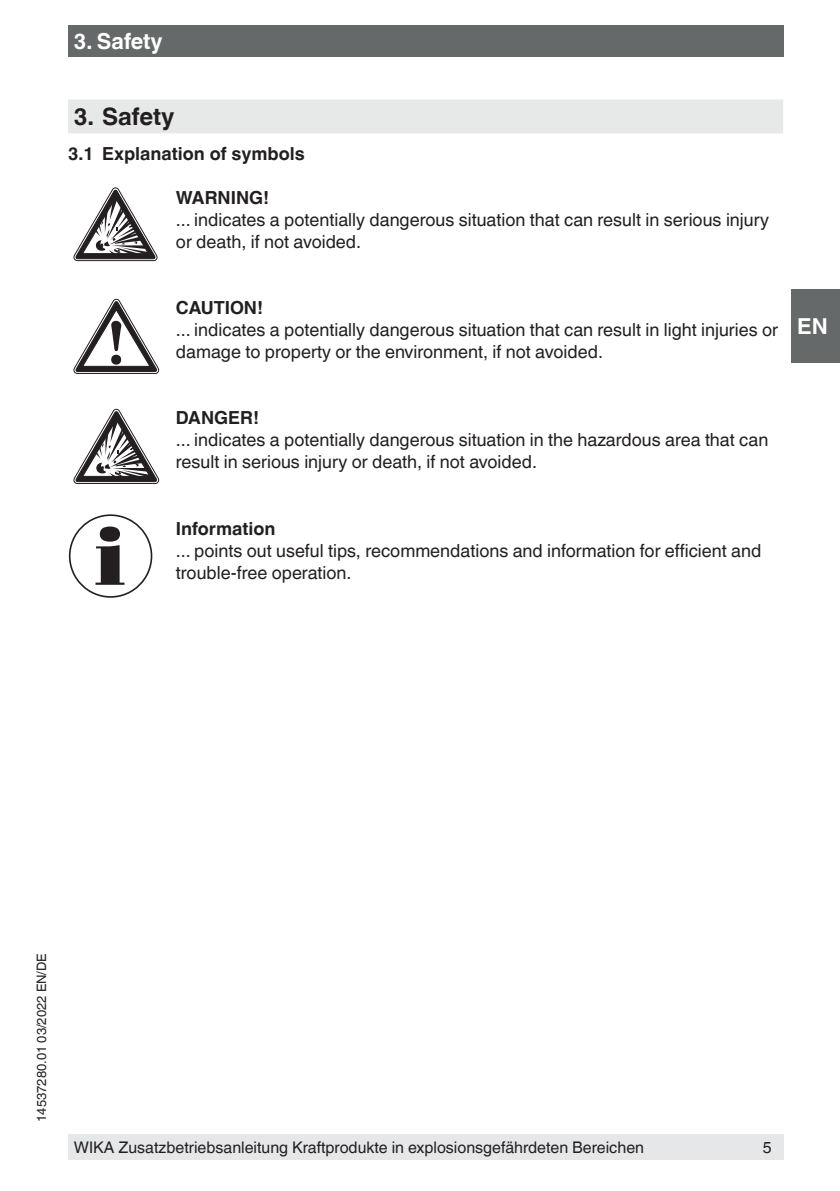
<style>
.page{position:relative;width:840px;height:1191px;background:#fff}
.page>*{position:absolute;margin:0;border:0;box-sizing:border-box;transform-origin:0 0}
.t1{font:700 24px "Helvetica World";color:#231f20}
.Tables_-_Headline{font:700 22px "Helvetica World";color:#fff}
.Running_text{font:18px/22px "Helvetica World";color:#231f20}
.Subheadline2{font:18px/22px "Helvetica World";color:#231f20}
.Subheadline2-2{font:700 18px "Helvetica World";color:#231f20}
.t2{font:16px "Helvetica World";color:#231f20}
.t3{font:13px "Helvetica World";color:#231f20}
</style>
<div class="page">
<div style="left:68px;top:26px;width:714px;height:31px;background:#666969"></div>
<div style="left:791px;top:289px;width:48px;height:74px;background:#666969"></div>
<div style="left:68px;top:1134px;width:714px;height:25px;background:#e6e7e9"></div>
<div style="left:68px;top:99px;width:714px;height:34px;background:#e7e9e8"></div>
<svg style="left:74px;top:299px;width:85px;height:75px"></svg>
<svg style="left:74px;top:409px;width:85px;height:75px"></svg>
<svg style="left:95px;top:526px;width:29px;height:59px"></svg>
<div style="left:69px;top:514px;width:83px;height:84px;border:2px solid #231f20;border-radius:50%"></div>
<svg style="left:74px;top:188px;width:83px;height:73px"></svg>
<p class="Tables_-_Headline" style="left:74px;top:29px;width:90px">3. Safety</p>
<p class="t1" style="left:74px;top:103px;width:102px">3. Safety</p>
<p class="Subheadline2-2" style="left:68px;top:144px;width:238px">3.1 Explanation of symbols</p>
<p class="Subheadline2-2" style="left:176px;top:188px;width:95px">WARNING!</p>
<p class="Subheadline2" style="left:176px;top:209px;width:594px">... indicates a potentially dangerous situation that can result in serious injury or death, if not avoided.</p>
<p class="Subheadline2-2" style="left:176px;top:298px;width:89px">CAUTION!</p>
<p class="Running_text" style="left:176px;top:319px;width:603px">... indicates a potentially dangerous situation that can result in light injuries or damage to property or the environment, if not avoided.</p>
<p class="Subheadline2-2" style="left:176px;top:408px;width:84px">DANGER!</p>
<p class="Running_text" style="left:176px;top:429px;width:593px">... indicates a potentially dangerous situation in the hazardous area that can result in serious injury or death, if not avoided.</p>
<p class="Subheadline2-2" style="left:176px;top:518px;width:101px">Information</p>
<p class="Subheadline2" style="left:176px;top:539px;width:586px">... points out useful tips, recommendations and information for efficient and trouble-free operation.</p>
<p class="Tables_-_Headline" style="left:796px;top:313px;width:32px">EN</p>
<p class="t3" style="left:34px;top:1121px;width:170px;rotate:-90deg">14537280.01 03/2022 EN/DE</p>
<p class="t2" style="left:74px;top:1137px;width:571px">WIKA Zusatzbetriebsanleitung Kraftprodukte in explosionsgefährdeten Bereichen</p>
<p class="t2" style="left:762px;top:1137px;width:10px">5</p>
</div>
